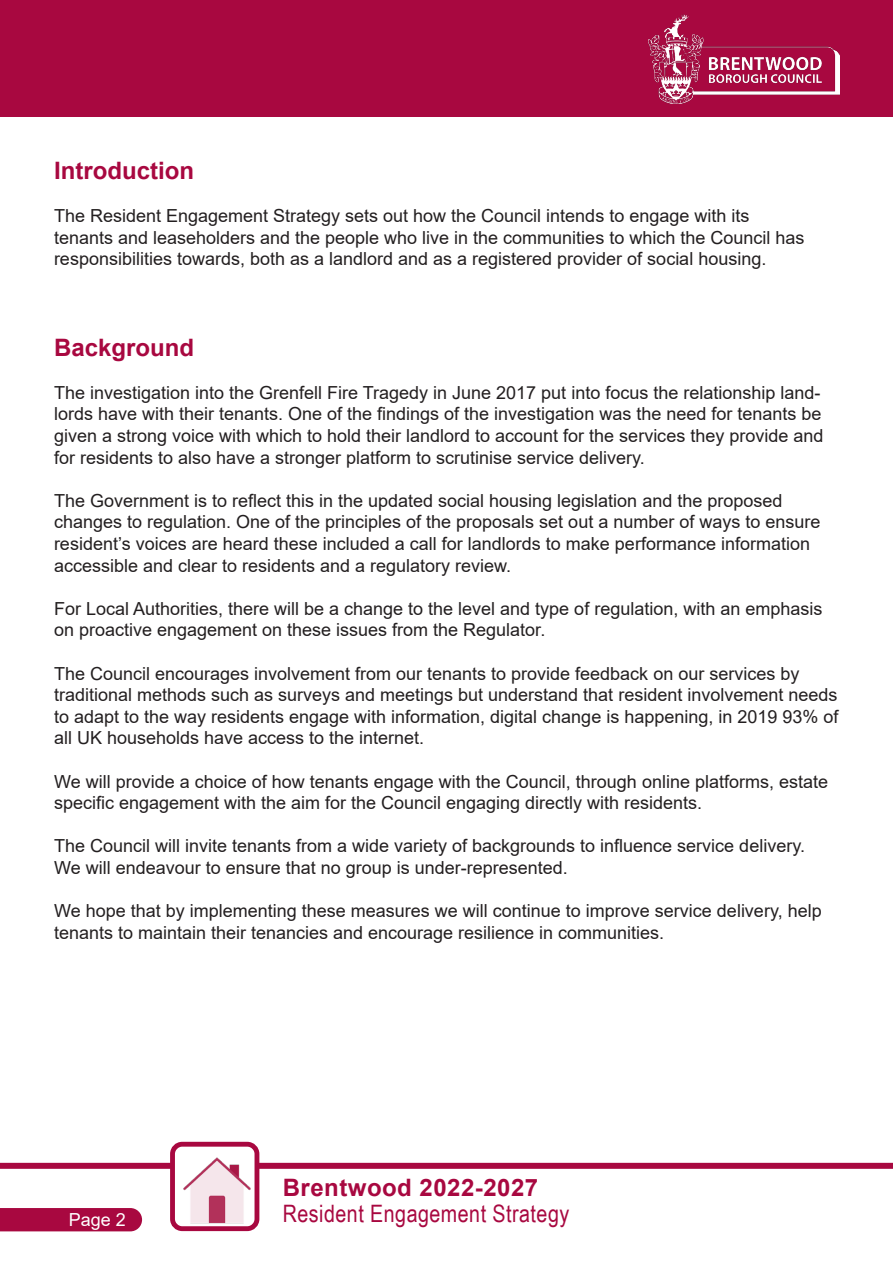
<style>
.page{position:relative;width:893px;height:1263px;background:#fff}
.page>*{position:absolute;margin:0;border:0;box-sizing:border-box;transform-origin:0 0}
.t1{font:24px/25.5px "Arial Narrow";letter-spacing:.02em;color:#a80840}
.t2{font:700 24px "Arial";color:#a80840}
.t3{font:18px/21.6px "Arial";color:#231f20}
.t4{font:18px "Arial";color:#fff}
.s1{font-family:"Arial";font-weight:700}
</style>
<div class="page">
<div style="left:0;top:0;width:893px;height:116px;background:#a80840"></div>
<img style="left:649px;top:15px;width:190px;height:88px">
<div style="left:0;top:1208px;width:142px;height:23px;background:#a80840"></div>
<div style="left:0;top:1163px;width:893px;height:6px;background:#a80840"></div>
<div style="left:173px;top:1144px;width:84px;height:85px;background:#fff;border-radius:10px"></div>
<img style="left:183px;top:1157px;width:70px;height:68px">
<div style="left:170px;top:1142px;width:89px;height:89px;border:5px solid #a80840;border-radius:10px"></div>
<p class="t2" style="left:54px;top:154px;width:141px">Introduction</p>
<p class="t3" style="left:54px;top:205px;width:752px">The Resident Engagement Strategy sets out how the Council intends to engage with its tenants and leaseholders and the people who live in the communities to which the Council has responsibilities towards, both as a landlord and as a registered provider of social housing.</p>
<p class="t2" style="left:54px;top:330px;width:142px">Background</p>
<p class="t3" style="left:54px;top:381px;width:771px">The investigation into the Grenfell Fire Tragedy in June 2017 put into focus the relationship land&shy;lords have with their tenants. One of the findings of the investigation was the need for tenants be given a strong voice with which to hold their landlord to account for the services they provide and for residents to also have a stronger platform to scrutinise service delivery.</p>
<p class="t3" style="left:54px;top:489px;width:768px">The Government is to reflect this in the updated social housing legislation and the proposed changes to regulation. One of the principles of the proposals set out a number of ways to ensure resident’s voices are heard these included a call for landlords to make performance information accessible and clear to residents and a regulatory review.</p>
<p class="t3" style="left:54px;top:597px;width:770px">For Local Authorities, there will be a change to the level and type of regulation, with an emphasis on proactive engagement on these issues from the Regulator.</p>
<p class="t3" style="left:54px;top:662px;width:786px">The Council encourages involvement from our tenants to provide feedback on our services by traditional methods such as surveys and meetings but understand that resident involvement needs to adapt to the way residents engage with information, digital change is happening, in 2019 93% of all UK households have access to the internet.</p>
<p class="t3" style="left:54px;top:770px;width:776px">We will provide a choice of how tenants engage with the Council, through online platforms, estate specific engagement with the aim for the Council engaging directly with residents.</p>
<p class="t3" style="left:54px;top:835px;width:753px">The Council will invite tenants from a wide variety of backgrounds to influence service delivery.</p>
<p class="t3" style="left:54px;top:857px;width:515px">We will endeavour to ensure that no group is under-represented.</p>
<p class="t3" style="left:54px;top:900px;width:769px">We hope that by implementing these measures we will continue to improve service delivery, help tenants to maintain their tenancies and encourage resilience in communities.</p>
<p class="t4" style="left:69px;top:1207px;width:59px">Page 2</p>
<p class="t1" style="left:283px;top:1174px;width:288px"><span class="s1">Brentwood 2022-2027<br></span>Resident Engagement Strategy</p>
</div>
